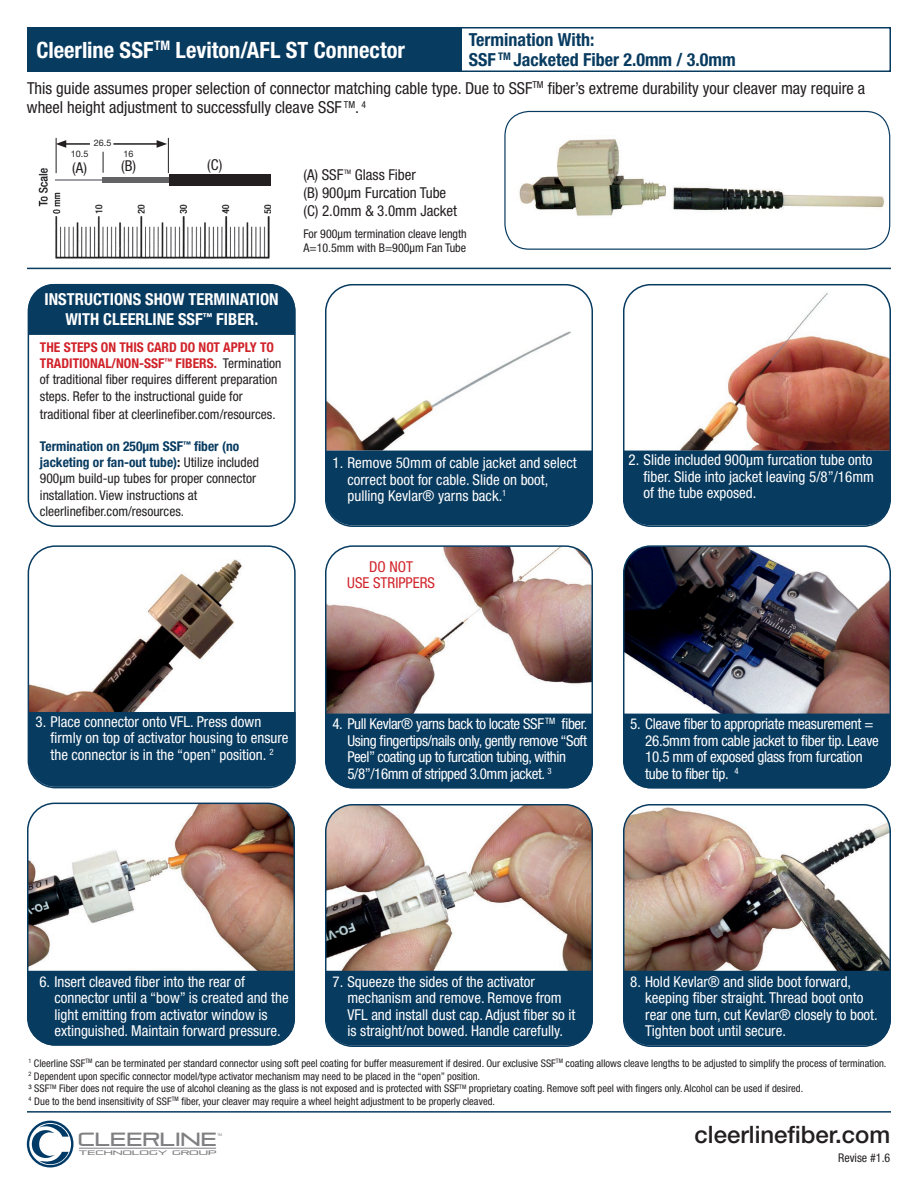
<style>
.page{position:relative;width:918px;height:1188px;background:#fff}
.page>*{position:absolute;margin:0;border:0;box-sizing:border-box;transform-origin:0 0}
.t1{font:500 24px "Helvetica Neue LT Std";color:#231f20}
.t2{font:700 condensed 22.5px "Helvetica Neue LT Std";color:#fff}
.t3{font:19.05px "Pirulen";color:#808083}
.t4{font:700 condensed 18px/19.5px "Helvetica Neue LT Std";color:#083b60}
.t5{font:condensed 16.5px/19.8px "Helvetica Neue LT Std";color:#231f20}
.t6{font:700 condensed 16.5px/19.8px "Helvetica Neue LT Std";color:#fff;text-align:center}
.t7{font:condensed 15px/16.5px "Helvetica Neue LT Std";color:#fff}
.t8{font:condensed 15px/16.5px "Helvetica Neue LT Std";letter-spacing:-.025em;color:#fff}
.t9{font:condensed 15px/16.5px "Helvetica Neue LT Std";letter-spacing:-.02em;color:#fff}
.t10{font:condensed 15px/18px "Helvetica Neue LT Std";color:#231f20}
.t11{font:condensed 15px/16.5px "Helvetica Neue LT Std";color:#d1232a;text-align:center}
.t12{font:condensed 13.5px/16.2px "Helvetica Neue LT Std";color:#231f20}
.t13{font:condensed 12px/14.4px "Helvetica Neue LT Std";color:#231f20}
.t14{font:condensed 10.5px/12.6px "Helvetica Neue LT Std";color:#231f20}
.t15{font:9px "Helvetica Neue LT Std";color:#231f20}
.t16{font:6.45px "Pirulen";color:#808083;scale:1.44 1}
.t17{font:condensed 6.15px "Helvetica Neue LT Std";color:#231f20}
.t18{font:3.75px "Myriad Pro";color:#808083}
.s1{font-weight:700;color:#d1232a}
.s2{font-weight:700;color:#083b60}
.s3{font-weight:700}
</style>
<div class="page">
<img style="left:326px;top:285px;width:266px;height:166px">
<div style="left:325px;top:284px;width:268px;height:243px;border:2px solid #083b60;border-radius:27px"></div>
<div style="left:326px;top:451px;width:267px;height:74px;background:#083b60"></div>
<img style="left:624px;top:285px;width:265px;height:166px">
<div style="left:623px;top:284px;width:268px;height:243px;border:2px solid #083b60;border-radius:27px"></div>
<div style="left:623px;top:451px;width:268px;height:74px;background:#083b60"></div>
<img style="left:28px;top:548px;width:265px;height:164px">
<div style="left:28px;top:545px;width:268px;height:243px;border:2px solid #083b60;border-radius:27px"></div>
<div style="left:28px;top:712px;width:268px;height:75px;background:#083b60"></div>
<img style="left:625px;top:548px;width:263px;height:166px">
<div style="left:623px;top:545px;width:268px;height:243px;border:2px solid #083b60;border-radius:27px"></div>
<div style="left:624px;top:714px;width:267px;height:74px;background:#083b60"></div>
<img style="left:28px;top:803px;width:266px;height:168px">
<div style="left:27px;top:803px;width:268px;height:243px;border:2px solid #083b60;border-radius:27px"></div>
<div style="left:28px;top:971px;width:267px;height:75px;background:#083b60"></div>
<img style="left:327px;top:806px;width:264px;height:165px">
<div style="left:325px;top:804px;width:268px;height:243px;border:2px solid #083b60;border-radius:27px"></div>
<div style="left:326px;top:971px;width:267px;height:75px;background:#083b60"></div>
<img style="left:624px;top:806px;width:265px;height:165px">
<div style="left:623px;top:804px;width:268px;height:243px;border:2px solid #083b60;border-radius:27px"></div>
<div style="left:624px;top:971px;width:267px;height:75px;background:#083b60"></div>
<hr style="left:27px;top:268px;width:864px;height:1px;background:#083b60">
<img style="left:38px;top:168px;width:233px;height:91px">
<hr style="left:64px;top:143px;width:26px;height:2px;background:#231f20">
<svg style="left:57px;top:140px;width:9px;height:8px"></svg>
<hr style="left:113px;top:143px;width:46px;height:2px;background:#231f20">
<svg style="left:157px;top:140px;width:10px;height:8px"></svg>
<img style="left:505px;top:112px;width:385px;height:137px">
<div style="left:504px;top:111px;width:386px;height:139px;border:1px solid #083b60;border-radius:25px"></div>
<div style="left:27px;top:27px;width:435px;height:45px;background:#083b60"></div>
<div style="left:459px;top:27px;width:432px;height:45px;border:2px solid #083b60"></div>
<svg style="left:27px;top:1121px;width:47px;height:46px"></svg>
<hr style="left:79px;top:1148px;width:137px;height:1px;background:#808083">
<div style="left:52px;top:164px;width:230px;height:24px;background:#fff"></div>
<hr style="left:27px;top:1111px;width:864px;height:2px;background:#083b60">
<hr style="left:55px;top:179px;width:70px;height:2px;background:#9d9fa2">
<div style="left:103px;top:177px;width:66px;height:6px;background:#636366"></div>
<div style="left:169px;top:174px;width:101px;height:11px;background:#231f20"></div>
<svg style="left:103px;top:152px;width:1px;height:21px"></svg>
<hr style="left:56px;top:138px;width:1px;height:35px;background:#231f20">
<hr style="left:168px;top:138px;width:1px;height:35px;background:#231f20">
<img style="left:328px;top:548px;width:262px;height:166px">
<div style="left:325px;top:545px;width:268px;height:243px;border:2px solid #083b60;border-radius:27px"></div>
<div style="left:326px;top:714px;width:267px;height:74px;background:#083b60"></div>
<div style="left:28px;top:284px;width:268px;height:243px;border:2px solid #083b60;border-radius:27px"></div>
<div style="left:28px;top:284px;width:267px;height:51px;background:#083b60"></div>
<p class="t4" style="left:469px;top:30px;width:268px">Termination With:<br>SSF <sup>TM</sup> Jacketed Fiber 2.0mm / 3.0mm</p>
<h2 class="t2" style="left:36px;top:36px;width:370px">Cleerline SSF<sup>TM</sup> Leviton/AFL ST Connector</h2>
<p class="t5" style="left:27px;top:78px;width:840px">This guide assumes proper selection of connector matching cable type. Due to SSF<sup>TM</sup> fiber’s extreme durability your cleaver may require a wheel height adjustment to successfully cleave SSF <sup>TM</sup>. <sup>4</sup></p>
<p class="t15" style="left:94px;top:137px;width:19px">26.5</p>
<p class="t15" style="left:71px;top:148px;width:19px">10.5</p>
<p class="t15" style="left:124px;top:148px;width:12px">16</p>
<p class="t10" style="left:72px;top:158px;width:65px">(A) (B)</p>
<p class="t10" style="left:207px;top:156px;width:17px">(C)</p>
<p class="t6" style="left:45px;top:289px;width:236px">INSTRUCTIONS SHOW TERMINATION<br>WITH CLEERLINE SSF<sup>™</sup> FIBER.</p>
<p class="t12" style="left:40px;top:339px;width:243px"><span class="s1">THE STEPS ON THIS CARD DO NOT APPLY TO TRADITIONAL/NON-SSF</span><sup>™</sup> <span class="s1">FIBERS.</span> Termination of traditional fiber requires different preparation steps. Refer to the instructional guide for</p>
<p class="t12" style="left:40px;top:406px;width:237px">traditional fiber at cleerlinefiber.com/resources.</p>
<p class="t12" style="left:40px;top:438px;width:221px"><span class="s2">Termination on 250µm SSF</span><sup>™</sup> <span class="s2">fiber (no jacketing or fan-out tube)</span><span class="s3">:</span> Utilize included 900µm build-up tubes for proper connector installation. View instructions at cleerlinefiber.com/resources.</p>
<p class="t10" style="left:303px;top:166px;width:155px;text-indent:51px">Glass Fiber<br>(B) 900µm Furcation Tube (C) 2.0mm &amp; 3.0mm Jacket</p>
<p class="t13" style="left:303px;top:227px;width:165px">For 900µm termination cleave length<br>A=10.5mm with B=900µm Fan Tube</p>
<p class="t10" style="left:303px;top:166px;width:41px">(A) SSF</p>
<p class="t17" style="left:344px;top:168px;width:9px">tm</p>
<p class="t7" style="left:347px;top:455px;width:231px;text-indent:-15px">1. Remove 50mm of cable jacket and select correct boot for cable. Slide on boot, pulling Kevlar® yarns back.<sup>1</sup></p>
<p class="t7" style="left:644px;top:452px;width:232px;text-align:justify;text-indent:-15px">2. Slide included 900µm furcation tube onto fiber. Slide into jacket leaving 5/8”/16mm of the tube exposed.</p>
<p class="t11" style="left:347px;top:558px;width:89px">DO NOT<br>USE STRIPPERS</p>
<p class="t7" style="left:51px;top:713px;width:239px;text-indent:-15px">3. Place connector onto VFL. Press down firmly on top of activator housing to ensure the connector is in the “open” position. <sup>2</sup></p>
<p class="t9" style="left:645px;top:716px;width:235px;text-indent:-15px">5. Cleave fiber to appropriate measurement = 26.5mm from cable jacket to fiber tip. Leave 10.5 mm of exposed glass from furcation tube to fiber tip. <sup>4</sup></p>
<p class="t8" style="left:347px;top:716px;width:241px;text-indent:-15px">4. Pull Kevlar® yarns back to locate SSF <sup>TM</sup> fiber.<br>Using fingertips/nails only, gently remove “Soft Peel” coating up to furcation tubing, within 5/8”/16mm of stripped 3.0mm jacket. <sup>3</sup></p>
<p class="t7" style="left:54px;top:973px;width:236px;text-indent:-15px">6. Insert cleaved fiber into the rear of connector until a “bow” is created and the light emitting from activator window is extinguished. Maintain forward pressure.</p>
<p class="t7" style="left:347px;top:973px;width:230px;text-indent:-15px">7. Squeeze the sides of the activator mechanism and remove. Remove from VFL and install dust cap. Adjust fiber so it is straight/not bowed. Handle carefully.</p>
<p class="t7" style="left:645px;top:973px;width:234px;text-indent:-15px">8. Hold Kevlar® and slide boot forward, keeping fiber straight. Thread boot onto rear one turn, cut Kevlar® closely to boot.<br>Tighten boot until secure.</p>
<p class="t14" style="left:28px;top:1057px;width:859px"><sup>1</sup> Cleerline SSF<sup>TM</sup> can be terminated per standard connector using soft peel coating for buffer measurement if desired. Our exclusive SSF<sup>TM</sup> coating allows cleave lengths to be adjusted to simplify the process of termination.<br><sup>2</sup> Dependent upon specific connector model/type activator mechanism may need to be placed in the “open” position.<br>³ SSF<sup>TM</sup> Fiber does not require the use of alcohol cleaning as the glass is not exposed and is protected with SSF<sup>TM</sup> proprietary coating. Remove soft peel with fingers only. Alcohol can be used if desired.<br><sup>4</sup> Due to the bend insensitivity of SSF<sup>TM</sup> fiber, your cleaver may require a wheel height adjustment to be properly cleaved.</p>
<p class="t3" style="left:78px;top:1128px;width:140px">CLEERLINE</p>
<p class="t16" style="left:79px;top:1148px;width:97px">TECHNOLOGY GROUP</p>
<p class="t18" style="left:217px;top:1132px;width:6px">TM</p>
<h1 class="t1" style="left:695px;top:1120px;width:197px">cleerlinefiber.com</h1>
<p class="t13" style="left:838px;top:1151px;width:54px">Revise #1.6</p>
</div>
